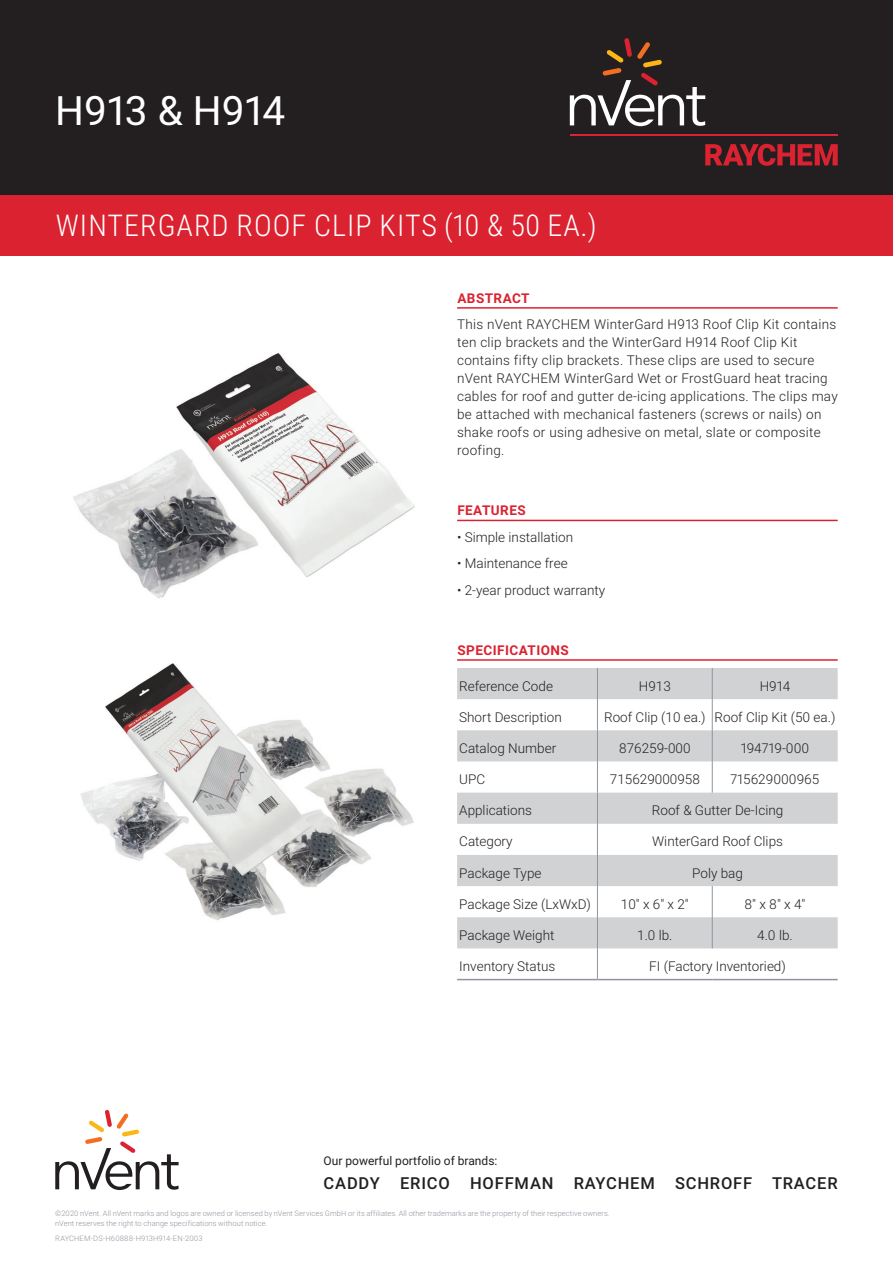
<style>
.page{position:relative;width:893px;height:1263px;background:#fff}
.page>*{position:absolute;margin:0;border:0;box-sizing:border-box;transform-origin:0 0}
.Page_1_Header_-_nVen{font:40.5px "Roboto";color:#fff}
.Page_1_Subhead_Black{font:300 30px "Roboto Condensed";letter-spacing:.035em;color:#fff}
.t1{font:500 16.5px "Roboto";letter-spacing:.05em;color:#231f20}
.Text_-_nVent_Data_Sh{font:300 13.5px/18px "Roboto";letter-spacing:.01em;color:#231f20}
.Subhead_-_nVent_Data{font:700 13.5px "Roboto";letter-spacing:.035em;color:#db2230}
.t2{font:12px "Roboto";color:#231f20}
.t3{font:300 7.5px/10.5px "Roboto";letter-spacing:.01em;color:#8f959e}
</style>
<div class="page">
<div style="left:0;top:0;width:893px;height:197px;background:#231f20"></div>
<svg style="left:705px;top:144px;width:133px;height:22px"></svg>
<hr style="left:570px;top:134px;width:268px;height:2px;background:#db2230">
<svg style="left:570px;top:38px;width:135px;height:88px"></svg>
<div style="left:0;top:196px;width:893px;height:60px;background:#db2230"></div>
<svg style="left:55px;top:1110px;width:124px;height:80px"></svg>
<hr style="left:457px;top:307px;width:381px;height:2px;background:#db2230">
<hr style="left:457px;top:520px;width:381px;height:1px;background:#db2230">
<hr style="left:457px;top:659px;width:381px;height:2px;background:#db2230">
<img style="left:73px;top:353px;width:342px;height:245px">
<img style="left:80px;top:663px;width:334px;height:258px">
<svg style="left:457px;top:668px;width:381px;height:280px;fill:#d1d2d4"></svg>
<hr style="left:457px;top:979px;width:140px;height:1px;background:#8f959e">
<hr style="left:597px;top:979px;width:115px;height:1px;background:#8f959e">
<hr style="left:712px;top:979px;width:126px;height:1px;background:#8f959e">
<hr style="left:597px;top:668px;width:1px;height:31px;background:#8f959e">
<hr style="left:712px;top:668px;width:1px;height:31px;background:#8f959e">
<hr style="left:597px;top:699px;width:1px;height:31px;background:#8f959e">
<hr style="left:712px;top:699px;width:1px;height:31px;background:#8f959e">
<hr style="left:597px;top:730px;width:1px;height:31px;background:#8f959e">
<hr style="left:712px;top:730px;width:1px;height:31px;background:#8f959e">
<hr style="left:597px;top:761px;width:1px;height:32px;background:#8f959e">
<hr style="left:712px;top:761px;width:1px;height:32px;background:#8f959e">
<hr style="left:597px;top:793px;width:1px;height:31px;background:#8f959e">
<hr style="left:597px;top:824px;width:1px;height:31px;background:#8f959e">
<hr style="left:597px;top:855px;width:1px;height:31px;background:#8f959e">
<hr style="left:597px;top:886px;width:1px;height:31px;background:#8f959e">
<hr style="left:712px;top:886px;width:1px;height:31px;background:#8f959e">
<hr style="left:597px;top:917px;width:1px;height:31px;background:#8f959e">
<hr style="left:712px;top:917px;width:1px;height:31px;background:#8f959e">
<hr style="left:597px;top:948px;width:1px;height:31px;background:#8f959e">
<p class="Page_1_Header_-_nVen" style="left:55px;top:83px;width:232px">H913 &amp; H914</p>
<p class="Page_1_Subhead_Black" style="left:56px;top:205px;width:542px">WINTERGARD ROOF CLIP KITS (10 &amp; 50 EA.)</p>
<p class="Subhead_-_nVent_Data" style="left:457px;top:289px;width:74px">ABSTRACT</p>
<p class="Text_-_nVent_Data_Sh" style="left:457px;top:315px;width:382px">This nVent RAYCHEM WinterGard H913 Roof Clip Kit contains ten clip brackets and the WinterGard H914 Roof Clip Kit contains fifty clip brackets. These clips are used to secure nVent RAYCHEM WinterGard Wet or FrostGuard heat tracing cables for roof and gutter de-icing applications. The clips may be attached with mechanical fasteners (screws or nails) on shake roofs or using adhesive on metal, slate or composite roofing.</p>
<p class="Subhead_-_nVent_Data" style="left:457px;top:501px;width:70px">FEATURES</p>
<p class="Text_-_nVent_Data_Sh" style="left:457px;top:528px;width:118px">• Simple installation</p>
<p class="Text_-_nVent_Data_Sh" style="left:457px;top:554px;width:112px">• Maintenance free</p>
<p class="Text_-_nVent_Data_Sh" style="left:457px;top:581px;width:150px">• 2-year product warranty</p>
<p class="Subhead_-_nVent_Data" style="left:457px;top:641px;width:113px">SPECIFICATIONS</p>
<p class="Text_-_nVent_Data_Sh" style="left:459px;top:676px;width:95px">Reference Code</p>
<p class="Text_-_nVent_Data_Sh" style="left:639px;top:676px;width:34px">H913</p>
<p class="Text_-_nVent_Data_Sh" style="left:760px;top:676px;width:32px">H914</p>
<p class="Text_-_nVent_Data_Sh" style="left:459px;top:707px;width:104px">Short Description</p>
<p class="Text_-_nVent_Data_Sh" style="left:604px;top:707px;width:103px">Roof Clip (10 ea.)</p>
<p class="Text_-_nVent_Data_Sh" style="left:714px;top:707px;width:122px">Roof Clip Kit (50 ea.)</p>
<p class="Text_-_nVent_Data_Sh" style="left:459px;top:739px;width:98px">Catalog Number</p>
<p class="Text_-_nVent_Data_Sh" style="left:619px;top:739px;width:73px">876259-000</p>
<p class="Text_-_nVent_Data_Sh" style="left:741px;top:739px;width:70px">194719-000</p>
<p class="Text_-_nVent_Data_Sh" style="left:459px;top:770px;width:27px">UPC</p>
<p class="Text_-_nVent_Data_Sh" style="left:610px;top:770px;width:91px">715629000958</p>
<p class="Text_-_nVent_Data_Sh" style="left:731px;top:770px;width:90px">715629000965</p>
<p class="Text_-_nVent_Data_Sh" style="left:459px;top:801px;width:74px">Applications</p>
<p class="Text_-_nVent_Data_Sh" style="left:652px;top:801px;width:133px">Roof &amp; Gutter De-Icing</p>
<p class="Text_-_nVent_Data_Sh" style="left:459px;top:832px;width:55px">Category</p>
<p class="Text_-_nVent_Data_Sh" style="left:652px;top:832px;width:132px">WinterGard Roof Clips</p>
<p class="Text_-_nVent_Data_Sh" style="left:459px;top:863px;width:84px">Package Type</p>
<p class="Text_-_nVent_Data_Sh" style="left:692px;top:863px;width:52px">Poly bag</p>
<p class="Text_-_nVent_Data_Sh" style="left:459px;top:894px;width:133px">Package Size (LxWxD)</p>
<p class="Text_-_nVent_Data_Sh" style="left:621px;top:894px;width:69px">10" x 6" x 2"</p>
<p class="Text_-_nVent_Data_Sh" style="left:744px;top:894px;width:62px">8" x 8" x 4"</p>
<p class="Text_-_nVent_Data_Sh" style="left:459px;top:926px;width:97px">Package Weight</p>
<p class="Text_-_nVent_Data_Sh" style="left:637px;top:926px;width:37px">1.0 lb.</p>
<p class="Text_-_nVent_Data_Sh" style="left:757px;top:926px;width:37px">4.0 lb.</p>
<p class="Text_-_nVent_Data_Sh" style="left:459px;top:957px;width:98px">Inventory Status</p>
<p class="Text_-_nVent_Data_Sh" style="left:649px;top:957px;width:138px">FI (Factory Inventoried)</p>
<p class="t2" style="left:324px;top:1153px;width:175px">Our powerful portfolio of brands:</p>
<p class="t1" style="left:324px;top:1172px;width:516px">CADDY ERICO HOFFMAN RAYCHEM SCHROFF TRACER</p>
<p class="t3" style="left:55px;top:1207px;width:556px">©2020 nVent. All nVent marks and logos are owned or licensed by nVent Services GmbH or its affiliates. All other trademarks are the property of their respective owners. nVent reserves the right to change specifications without notice.</p>
<p class="t3" style="left:55px;top:1232px;width:149px">RAYCHEM-DS-H60888-H913H914-EN-2003</p>
</div>
